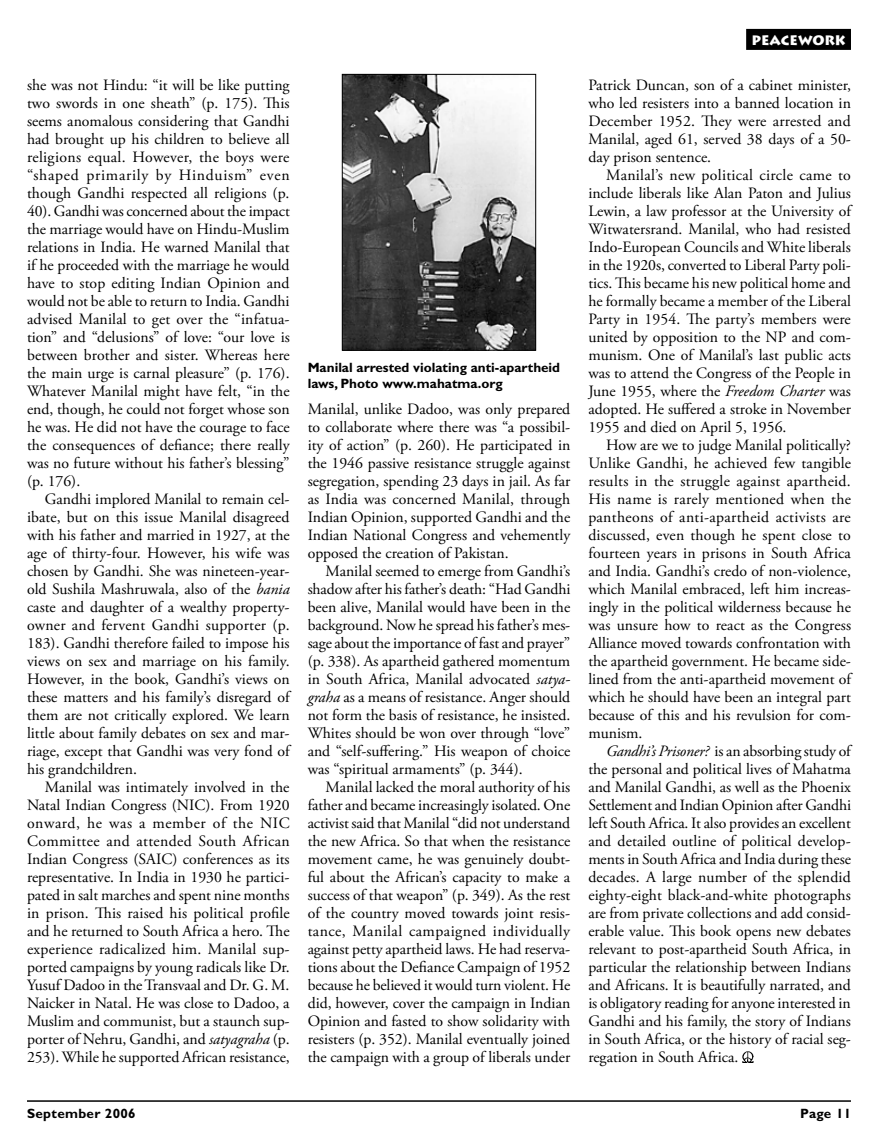
<style>
.page{position:relative;width:878px;height:1148px;background:#fff}
.page>*{position:absolute;margin:0;border:0;box-sizing:border-box;transform-origin:0 0}
.t1{font:15.75px/18px "Adobe Garamond Pro";color:#000;text-align:justify}
.t2{font:700 13.5px/16.2px "Gill Sans";color:#000}
.t3{font:700 13.5px "Gill Sans";letter-spacing:.025em;color:#000}
.t4{font:900 13.5px "Lithos";color:#fff}
.s1{font-style:italic}
</style>
<div class="page">
<hr style="left:27px;top:1100px;width:823px;height:1px;background:#000">
<div style="left:746px;top:29px;width:104px;height:21px;background:#000"></div>
<svg style="left:742px;top:1052px;width:11px;height:10px"></svg>
<img style="left:344px;top:76px;width:190px;height:272px">
<div style="left:342px;top:74px;width:194px;height:276px;border:1px solid #000"></div>
<p class="t1" style="left:27px;top:77px;width:264px">she was not Hindu: “it will be like putting two swords in one sheath” (p. 175). This seems anomalous considering that Gandhi had brought up his children to believe all religions equal. However, the boys were “shaped primarily by Hinduism” even though Gandhi respected all religions (p.<br>40). Gandhi was concerned about the impact the marriage would have on Hindu-Muslim relations in India. He warned Manilal that if he proceeded with the marriage he would have to stop editing Indian Opinion and would not be able to return to India. Gandhi advised Manilal to get over the “infatua&shy;tion” and “delusions” of love: “our love is between brother and sister. Whereas here the main urge is carnal pleasure” (p. 176).<br>Whatever Manilal might have felt, “in the end, though, he could not forget whose son he was. He did not have the courage to face the consequences of defiance; there really was no future without his father’s blessing” (p. 176).</p>
<p class="t1" style="left:27px;top:491px;width:264px;text-indent:18px">Gandhi implored Manilal to remain cel&shy;ibate, but on this issue Manilal disagreed with his father and married in 1927, at the age of thirty-four. However, his wife was chosen by Gandhi. She was nineteen-year&shy;old Sushila Mashruwala, also of the <span class="s1">bania </span>caste and daughter of a wealthy property&shy;owner and fervent Gandhi supporter (p.<br>183). Gandhi therefore failed to impose his views on sex and marriage on his family.<br>However, in the book, Gandhi’s views on these matters and his family’s disregard of them are not critically explored. We learn little about family debates on sex and mar&shy;riage, except that Gandhi was very fond of his grandchildren.</p>
<p class="t1" style="left:27px;top:779px;width:264px;text-indent:18px">Manilal was intimately involved in the Natal Indian Congress (NIC). From 1920 onward, he was a member of the NIC Committee and attended South African Indian Congress (SAIC) conferences as its representative. In India in 1930 he partici&shy;pated in salt marches and spent nine months in prison. This raised his political profile and he returned to South Africa a hero. The experience radicalized him. Manilal sup&shy;ported campaigns by young radicals like Dr.<br>Yusuf Dadoo in the Transvaal and Dr. G. M.<br>Naicker in Natal. He was close to Dadoo, a Muslim and communist, but a staunch sup&shy;porter of Nehru, Gandhi, and <span class="s1">satyagraha</span> (p.<br>253). While he supported African resistance,</p>
<p class="t2" style="left:308px;top:359px;width:254px">Manilal arrested violating anti-apartheid laws, Photo www.mahatma.org</p>
<p class="t1" style="left:308px;top:401px;width:264px">Manilal, unlike Dadoo, was only prepared to collaborate where there was “a possibil&shy;ity of action” (p. 260). He participated in the 1946 passive resistance struggle against segregation, spending 23 days in jail. As far as India was concerned Manilal, through Indian Opinion, supported Gandhi and the Indian National Congress and vehemently opposed the creation of Pakistan.</p>
<p class="t1" style="left:308px;top:563px;width:264px;text-indent:18px">Manilal seemed to emerge from Gandhi’s shadow after his father’s death: “Had Gandhi been alive, Manilal would have been in the background. Now he spread his father’s mes&shy;sage about the importance of fast and prayer” (p. 338). As apartheid gathered momentum in South Africa, Manilal advocated <span class="s1">satya&shy;graha</span> as a means of resistance. Anger should not form the basis of resistance, he insisted.<br>Whites should be won over through “love” and “self-suffering.” His weapon of choice was “spiritual armaments” (p. 344).</p>
<p class="t1" style="left:308px;top:779px;width:264px;text-indent:18px">Manilal lacked the moral authority of his father and became increasingly isolated. One activist said that Manilal “did not understand the new Africa. So that when the resistance movement came, he was genuinely doubt&shy;ful about the African’s capacity to make a success of that weapon” (p. 349). As the rest of the country moved towards joint resis&shy;tance, Manilal campaigned individually against petty apartheid laws. He had reserva&shy;tions about the Defiance Campaign of 1952 because he believed it would turn violent. He did, however, cover the campaign in Indian Opinion and fasted to show solidarity with resisters (p. 352). Manilal eventually joined the campaign with a group of liberals under</p>
<p class="t4" style="left:751px;top:32px;width:96px">PEACEWORK</p>
<p class="t1" style="left:588px;top:77px;width:264px">Patrick Duncan, son of a cabinet minister, who led resisters into a banned location in December 1952. They were arrested and Manilal, aged 61, served 38 days of a 50- day prison sentence.</p>
<p class="t1" style="left:588px;top:167px;width:264px;text-indent:18px">Manilal’s new political circle came to include liberals like Alan Paton and Julius Lewin, a law professor at the University of Witwatersrand. Manilal, who had resisted Indo-European Councils and White liberals in the 1920s, converted to Liberal Party poli&shy;tics. This became his new political home and he formally became a member of the Liberal Party in 1954. The party’s members were united by opposition to the NP and com&shy;munism. One of Manilal’s last public acts was to attend the Congress of the People in June 1955, where the <span class="s1">Freedom Charter</span> was adopted. He suffered a stroke in November 1955 and died on April 5, 1956.</p>
<p class="t1" style="left:588px;top:437px;width:264px;text-indent:18px">How are we to judge Manilal politically?<br>Unlike Gandhi, he achieved few tangible results in the struggle against apartheid.<br>His name is rarely mentioned when the pantheons of anti-apartheid activists are discussed, even though he spent close to fourteen years in prisons in South Africa and India. Gandhi’s credo of non-violence, which Manilal embraced, left him increas&shy;ingly in the political wilderness because he was unsure how to react as the Congress Alliance moved towards confrontation with the apartheid government. He became side&shy;lined from the anti-apartheid movement of which he should have been an integral part because of this and his revulsion for com&shy;munism.</p>
<p class="t1" style="left:588px;top:743px;width:264px;text-indent:18px"><span class="s1">Gandhi’s Prisoner?</span> is an absorbing study of the personal and political lives of Mahatma and Manilal Gandhi, as well as the Phoenix Settlement and Indian Opinion after Gandhi left South Africa. It also provides an excellent and detailed outline of political develop&shy;ments in South Africa and India during these decades. A large number of the splendid eighty-eight black-and-white photographs are from private collections and add consid&shy;erable value. This book opens new debates relevant to post-apartheid South Africa, in particular the relationship between Indians and Africans. It is beautifully narrated, and is obligatory reading for anyone interested in Gandhi and his family, the story of Indians in South Africa, or the history of racial seg&shy;regation in South Africa.</p>
<p class="t3" style="left:27px;top:1105px;width:110px">September 2006</p>
<p class="t2" style="left:800px;top:1105px;width:53px">Page 11</p>
</div>
